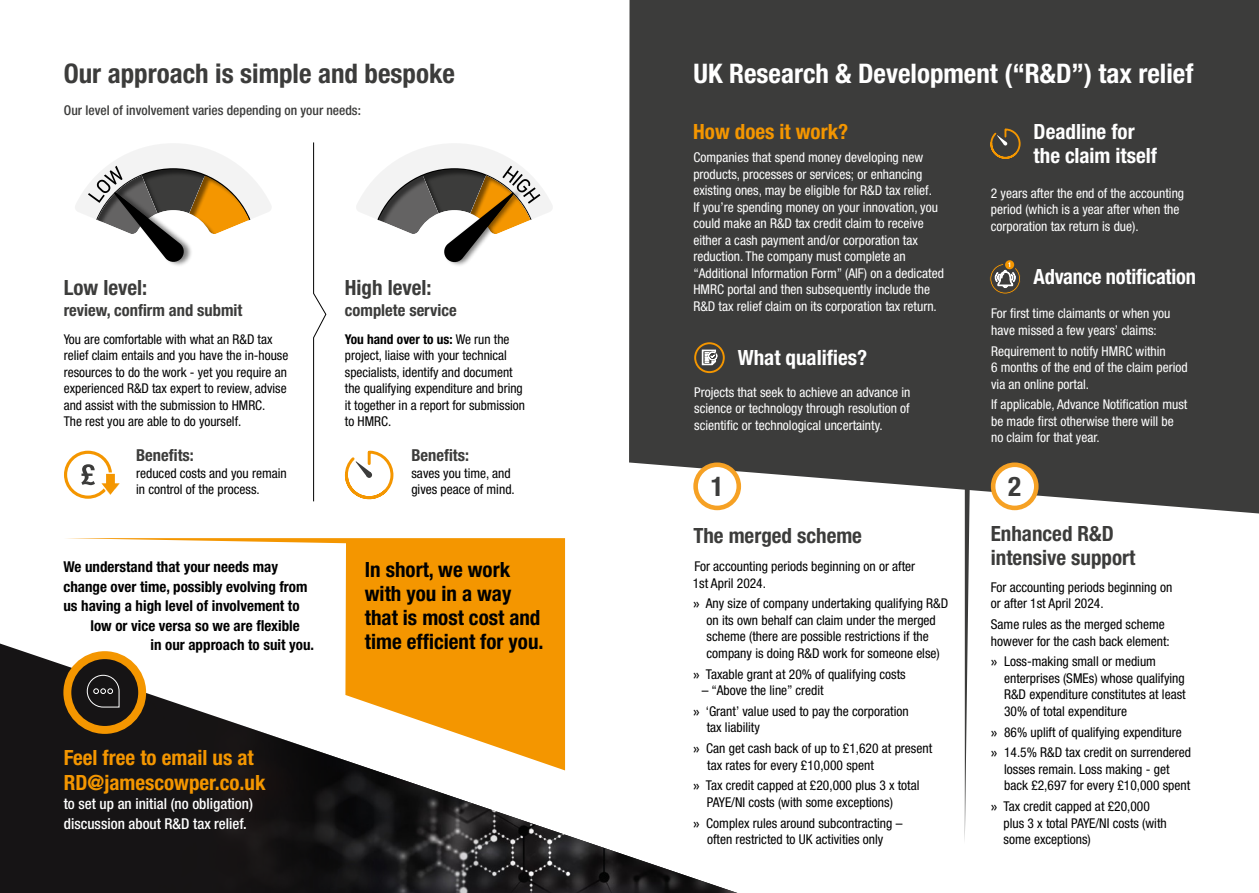
<style>
.page{position:relative;width:1259px;height:893px;background:#fff}
.page>*{position:absolute;margin:0;border:0;box-sizing:border-box;transform-origin:0 0}
.t1{font:700 condensed 27.15px "Helvetica Neue LT Pro";color:#3c3c3b}
.t2{font:700 condensed 27px "Helvetica Neue LT Pro";color:#fff}
.t3{font:700 condensed 27px "Helvetica Neue LT Pro";color:#3c3c3b}
.t4{font:700 condensed 21px/24px "Helvetica Neue LT Pro";color:#000}
.t5{font:700 condensed 21px/24px "Helvetica Neue LT Pro";color:#3c3c3b}
.t6{font:700 condensed 21px/24px "Helvetica Neue LT Pro";color:#fff}
.t7{font:700 condensed 21px/24.5px "Helvetica Neue LT Pro";color:#f49600}
.t8{font:700 condensed 16.5px "Helvetica Neue LT Pro";color:#3c3c3b}
.t9{font:700 condensed 15px "Helvetica Neue LT Pro";color:#000}
.t10{font:500 condensed 15px/19.5px "Helvetica Neue LT Pro";color:#fff}
.t11{font:condensed 13.5px/16.5px "Helvetica Neue LT Pro";color:#000}
.t12{font:condensed 13.5px/16.5px "Helvetica Neue LT Pro";color:#fff}
.t13{font:500 condensed 13.5px "Helvetica Neue LT Pro";color:#3c3c3b}
.s1{font-weight:700}
.s2{font-family:"Avenir";font-weight:500;font-stretch:normal}
</style>
<div class="page">
<img style="left:0;top:643px;width:737px;height:250px">
<div style="left:629px;top:0;width:630px;height:513px;background:#3c3c3b"></div>
<svg style="left:64px;top:538px;width:501px;height:232px"></svg>
<svg style="left:313px;top:142px;width:14px;height:360px"></svg>
<svg style="left:67px;top:655px;width:75px;height:75px;background:#3a2911"></svg>
<div style="left:63px;top:651px;width:83px;height:83px;border:8px solid #f49600;border-radius:50%"></div>
<svg style="left:86px;top:674px;width:34px;height:34px"></svg>
<div style="left:114px;top:188px;width:79px;height:78px;background:#000;opacity:.5"></div>
<svg style="left:75px;top:144px;width:196px;height:119px"></svg>
<svg style="left:64px;top:451px;width:55px;height:48px"></svg>
<svg style="left:344px;top:450px;width:50px;height:50px"></svg>
<div style="left:444px;top:188px;width:78px;height:79px;background:#000;opacity:.5"></div>
<svg style="left:356px;top:144px;width:196px;height:119px"></svg>
<div style="left:695px;top:465px;width:44px;height:43px;background:#fff;border-radius:50%"></div>
<div style="left:693px;top:462px;width:48px;height:48px;border:5px solid #f6a124;border-radius:50%"></div>
<svg style="left:965px;top:478px;width:4px;height:349px"></svg>
<svg style="left:1005px;top:260px;width:9px;height:9px"></svg>
<svg style="left:989px;top:262px;width:31px;height:32px"></svg>
<svg style="left:987px;top:128px;width:34px;height:31px"></svg>
<svg style="left:702px;top:350px;width:15px;height:15px"></svg>
<div style="left:694px;top:342px;width:31px;height:31px;border:2px solid #f49600;border-radius:50%"></div>
<div style="left:993px;top:465px;width:43px;height:43px;background:#fff;border-radius:50%"></div>
<div style="left:991px;top:462px;width:47px;height:48px;border:5px solid #f6a124;border-radius:50%"></div>
<h2 class="t3" style="left:64px;top:57px;width:393px">Our approach is simple and bespoke</h2>
<p class="t13" style="left:64px;top:102px;width:298px">Our level of involvement varies depending on your needs:</p>
<h3 class="t5" style="left:64px;top:275px;width:85px">Low level:</h3>
<p class="t8" style="left:64px;top:300px;width:180px">review, confirm and submit</p>
<p class="t11" style="left:64px;top:331px;width:226px">You are comfortable with what an R&amp;D tax relief claim entails and you have the in-house resources to do the work - yet you require an experienced R&amp;D tax expert to review, advise and assist with the submission to HMRC.<br>The rest you are able to do yourself.</p>
<p class="t8" style="left:136px;top:446px;width:59px">Benefits:</p>
<p class="t11" style="left:136px;top:465px;width:152px">reduced costs and you remain in control of the process.</p>
<p class="t9" style="left:63px;top:558px;width:216px">We understand that your needs may</p>
<p class="t9" style="left:63px;top:577px;width:246px">change over time, possibly evolving from</p>
<p class="t9" style="left:63px;top:597px;width:238px">us having a high level of involvement to</p>
<p class="t9" style="left:90px;top:616px;width:211px">low or vice versa so we are flexible</p>
<p class="t9" style="left:150px;top:636px;width:165px">in our approach to suit you.</p>
<h3 class="t5" style="left:345px;top:276px;width:88px">High level:</h3>
<p class="t8" style="left:345px;top:300px;width:113px">complete service</p>
<p class="t11" style="left:345px;top:331px;width:182px"><span class="s1">You hand over to us:</span> We run the project, liaise with your technical specialists, identify and document the qualifying expenditure and bring it together in a report for submission to HMRC.</p>
<p class="t8" style="left:411px;top:446px;width:59px">Benefits:</p>
<p class="t11" style="left:411px;top:465px;width:105px">saves you time, and gives peace of mind.</p>
<h3 class="t4" style="left:365px;top:557px;width:180px">In short, we work with you in a way that is most cost and time efficient for you.</h3>
<h3 class="t7" style="left:64px;top:745px;width:203px">Feel free to email us at<br>RD@jamescowper.co.uk</h3>
<p class="t10" style="left:64px;top:794px;width:191px">to set up an initial (no obligation) discussion about R&amp;D tax relief.</p>
<h2 class="t2" style="left:693px;top:57px;width:501px">UK Research &amp; Development (“R&amp;D”) tax relief</h2>
<h3 class="t7" style="left:693px;top:119px;width:157px">How does it work?</h3>
<p class="t12" style="left:693px;top:149px;width:252px">Companies that spend money developing new products, processes or services; or enhancing existing ones, may be eligible for R&amp;D tax relief.<br>If you’re spending money on your innovation, you could make an R&amp;D tax credit claim to receive either a cash payment and/or corporation tax reduction. The company must complete an “Additional Information Form” (AIF) on a dedicated HMRC portal and then subsequently include the R&amp;D tax relief claim on its corporation tax return.</p>
<h3 class="t6" style="left:738px;top:345px;width:131px">What qualifies?</h3>
<p class="t12" style="left:694px;top:384px;width:218px;text-align:justify">Projects that seek to achieve an advance in science or technology through resolution of scientific or technological uncertainty.</p>
<h1 class="t1" style="left:710px;top:470px;width:15px">1</h1>
<h3 class="t6" style="left:1033px;top:119px;width:125px">Deadline for the claim itself</h3>
<p class="t12" style="left:991px;top:185px;width:195px">2 years after the end of the accounting period (which is a year after when the corporation tax return is due).</p>
<h3 class="t6" style="left:1033px;top:264px;width:164px">Advance notification</h3>
<p class="t12" style="left:991px;top:305px;width:181px">For first time claimants or when you have missed a few years’ claims:</p>
<p class="t12" style="left:991px;top:342px;width:198px">Requirement to notify HMRC within<br>6 months of the end of the claim period via an online portal.</p>
<p class="t12" style="left:991px;top:396px;width:198px">If applicable, Advance Notification must be made first otherwise there will be no claim for that year.</p>
<h1 class="t1" style="left:1008px;top:470px;width:15px">2</h1>
<h3 class="t5" style="left:693px;top:524px;width:170px">The merged scheme</h3>
<h3 class="t5" style="left:991px;top:521px;width:146px">Enhanced R&amp;D intensive support</h3>
<p class="t11" style="left:693px;top:558px;width:224px">For accounting periods beginning on or after<br>1st April 2024.</p>
<p class="t11" style="left:693px;top:595px;width:257px;text-align:center"><span class="s2">»</span> Any size of company undertaking qualifying R&amp;D on its own behalf can claim under the merged scheme (there are possible restrictions if the company is doing R&amp;D work for someone else)</p>
<p class="t11" style="left:693px;top:666px;width:214px"><span class="s2">»</span> Taxable grant at 20% of qualifying costs</p>
<p class="t11" style="left:693px;top:680px;width:217px;line-height:20.7px;text-indent:9px">– “Above the line” credit<br><span class="s2">»</span> ‘Grant’ value used to pay the corporation</p>
<p class="t11" style="left:693px;top:717px;width:241px;line-height:20.7px;text-indent:14px">tax liability<br><span class="s2">»</span> Can get cash back of up to £1,620 at present</p>
<p class="t11" style="left:693px;top:754px;width:228px;line-height:20.7px;text-indent:14px">tax rates for every £10,000 spent<br><span class="s2">»</span> Tax credit capped at £20,000 plus 3 x total</p>
<p class="t11" style="left:693px;top:792px;width:211px;line-height:20.7px;text-align:center">PAYE/NI costs (with some exceptions)<br><span class="s2">»</span> Complex rules around subcontracting –</p>
<p class="t11" style="left:707px;top:831px;width:178px">often restricted to UK activities only</p>
<p class="t11" style="left:991px;top:579px;width:183px">For accounting periods beginning on or after 1st April 2024.</p>
<p class="t11" style="left:991px;top:616px;width:180px">Same rules as the merged scheme however for the cash back element:</p>
<p class="t11" style="left:1004px;top:653px;width:183px;text-indent:-13px"><span class="s2">»</span> Loss-making small or medium enterprises (SMEs) whose qualifying<br>R&amp;D expenditure constitutes at least<br>30% of total expenditure</p>
<p class="t11" style="left:991px;top:721px;width:202px;line-height:20.7px"><span class="s2">»</span> 86% uplift of qualifying expenditure <span class="s2">»</span> 14.5% R&amp;D tax credit on surrendered</p>
<p class="t11" style="left:1004px;top:761px;width:188px">losses remain. Loss making - get back £2,697 for every £10,000 spent</p>
<p class="t11" style="left:1003px;top:798px;width:165px;text-indent:-13px"><span class="s2">»</span> Tax credit capped at £20,000 plus 3 x total PAYE/NI costs (with some exceptions)</p>
</div>
